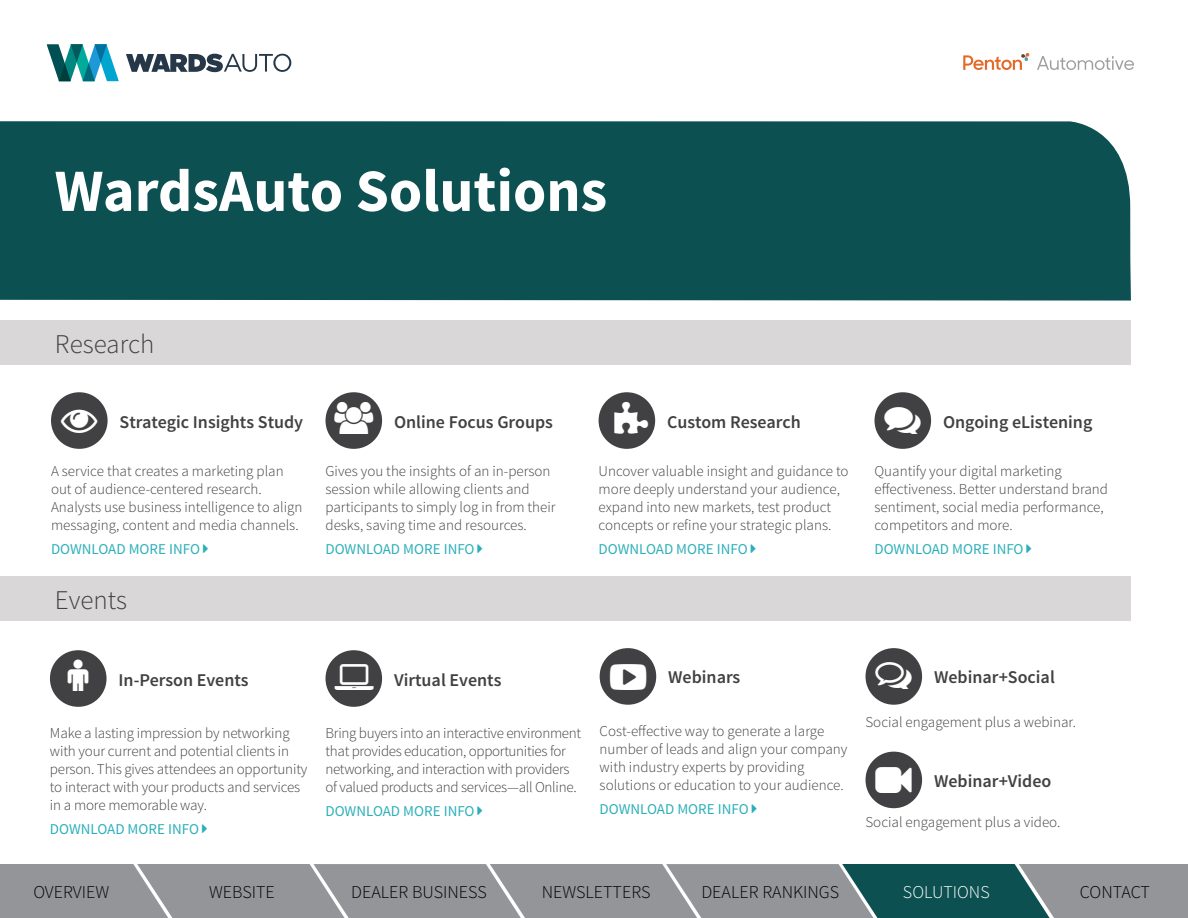
<style>
.page{position:relative;width:1188px;height:918px;background:#fff}
.page>*{position:absolute;margin:0;border:0;box-sizing:border-box;transform-origin:0 0}
.t1{font:700 60px "Source Sans Pro";color:#fff}
.t2{font:36.3px "Font Awesome";color:#fff}
.t3{font:300 27px "Source Sans Pro";color:#414042}
.t4{font:600 18px "Source Sans Pro";color:#414042}
.t5{font:300 18px "Source Sans Pro";color:#000}
.t6{font:300 18px "Source Sans Pro";color:#fff}
.t7{font:300 18px "Source Sans Pro";color:#000101}
.t8{font:300 15px/18px "Source Sans Pro";color:#414042}
.t9{font:300 15px/18px "Source Sans Pro";letter-spacing:-.02em;color:#414042}
.t10{font:15px "Source Sans Pro";color:#2dafba}
</style>
<div class="page">
<svg style="left:126px;top:54px;width:165px;height:18px"></svg>
<svg style="left:47px;top:44px;width:72px;height:37px"></svg>
<svg style="left:963px;top:53px;width:66px;height:17px"></svg>
<svg style="left:1037px;top:56px;width:97px;height:14px"></svg>
<div style="left:0;top:121px;width:1131px;height:180px;background:#0c5051"></div>
<div style="left:0;top:320px;width:1131px;height:45px;background:#d9d7d7"></div>
<div style="left:0;top:576px;width:1131px;height:45px;background:#d9d7d7"></div>
<svg style="left:0;top:864px;width:1188px;height:54px;background:#818d8f"></svg>
<h1 class="t1" style="left:55px;top:152px;width:554px">WardsAuto Solutions</h1>
<h3 class="t3" style="left:55px;top:328px;width:101px">Research</h3>
<h2 class="t2" style="left:61px;top:402px;width:38px">■</h2>
<p class="t4" style="left:120px;top:410px;width:185px">Strategic Insights Study</p>
<p class="t8" style="left:51px;top:462px;width:253px">A service that creates a marketing plan out of audience-centered research.<br>Analysts use business intelligence to align messaging, content and media channels.</p>
<p class="t10" style="left:51px;top:539px;width:151px">DOWNLOAD MORE INFO</p>
<h3 class="t3" style="left:55px;top:584px;width:74px">Events</h3>
<p class="t4" style="left:394px;top:410px;width:160px">Online Focus Groups</p>
<p class="t8" style="left:326px;top:462px;width:232px">Gives you the insights of an in-person session while allowing clients and participants to simply log in from their desks, saving time and resources.</p>
<p class="t10" style="left:326px;top:539px;width:151px">DOWNLOAD MORE INFO</p>
<p class="t4" style="left:667px;top:410px;width:135px">Custom Research</p>
<p class="t8" style="left:599px;top:462px;width:252px">Uncover valuable insight and guidance to more deeply understand your audience, expand into new markets, test product concepts or refine your strategic plans.</p>
<p class="t10" style="left:599px;top:539px;width:151px">DOWNLOAD MORE INFO</p>
<p class="t4" style="left:943px;top:410px;width:151px">Ongoing eListening</p>
<p class="t8" style="left:875px;top:462px;width:235px">Quantify your digital marketing effectiveness. Better understand brand sentiment, social media performance, competitors and more.</p>
<p class="t10" style="left:875px;top:539px;width:151px">DOWNLOAD MORE INFO</p>
<p class="t4" style="left:119px;top:668px;width:132px">In-Person Events</p>
<p class="t8" style="left:50px;top:724px;width:259px">Make a lasting impression by networking with your current and potential clients in person. This gives attendees an opportunity to interact with your products and services in a more memorable way.</p>
<p class="t10" style="left:50px;top:820px;width:151px">DOWNLOAD MORE INFO</p>
<p class="t4" style="left:394px;top:668px;width:109px">Virtual Events</p>
<p class="t9" style="left:326px;top:724px;width:257px">Bring buyers into an interactive environment that provides education, opportunities for networking, and interaction with providers of valued products and services—all Online.</p>
<p class="t10" style="left:326px;top:802px;width:151px">DOWNLOAD MORE INFO</p>
<p class="t4" style="left:668px;top:666px;width:74px">Webinars</p>
<p class="t8" style="left:600px;top:722px;width:249px">Cost-effective way to generate a large number of leads and align your company with industry experts by providing solutions or education to your audience.</p>
<p class="t10" style="left:600px;top:800px;width:151px">DOWNLOAD MORE INFO</p>
<p class="t4" style="left:934px;top:666px;width:122px">Webinar+Social</p>
<p class="t8" style="left:866px;top:713px;width:212px">Social engagement plus a webinar.</p>
<p class="t4" style="left:934px;top:770px;width:119px">Webinar+Video</p>
<p class="t8" style="left:866px;top:814px;width:196px">Social engagement plus a video.</p>
<p class="t7" style="left:33px;top:882px;width:77px">OVERVIEW</p>
<p class="t5" style="left:209px;top:882px;width:67px">WEBSITE</p>
<p class="t5" style="left:351px;top:882px;width:137px">DEALER BUSINESS</p>
<p class="t5" style="left:542px;top:882px;width:110px">NEWSLETTERS</p>
<p class="t5" style="left:701px;top:882px;width:139px">DEALER RANKINGS</p>
<p class="t6" style="left:903px;top:882px;width:88px">SOLUTIONS</p>
<p class="t5" style="left:1080px;top:882px;width:72px">CONTACT</p>
</div>
